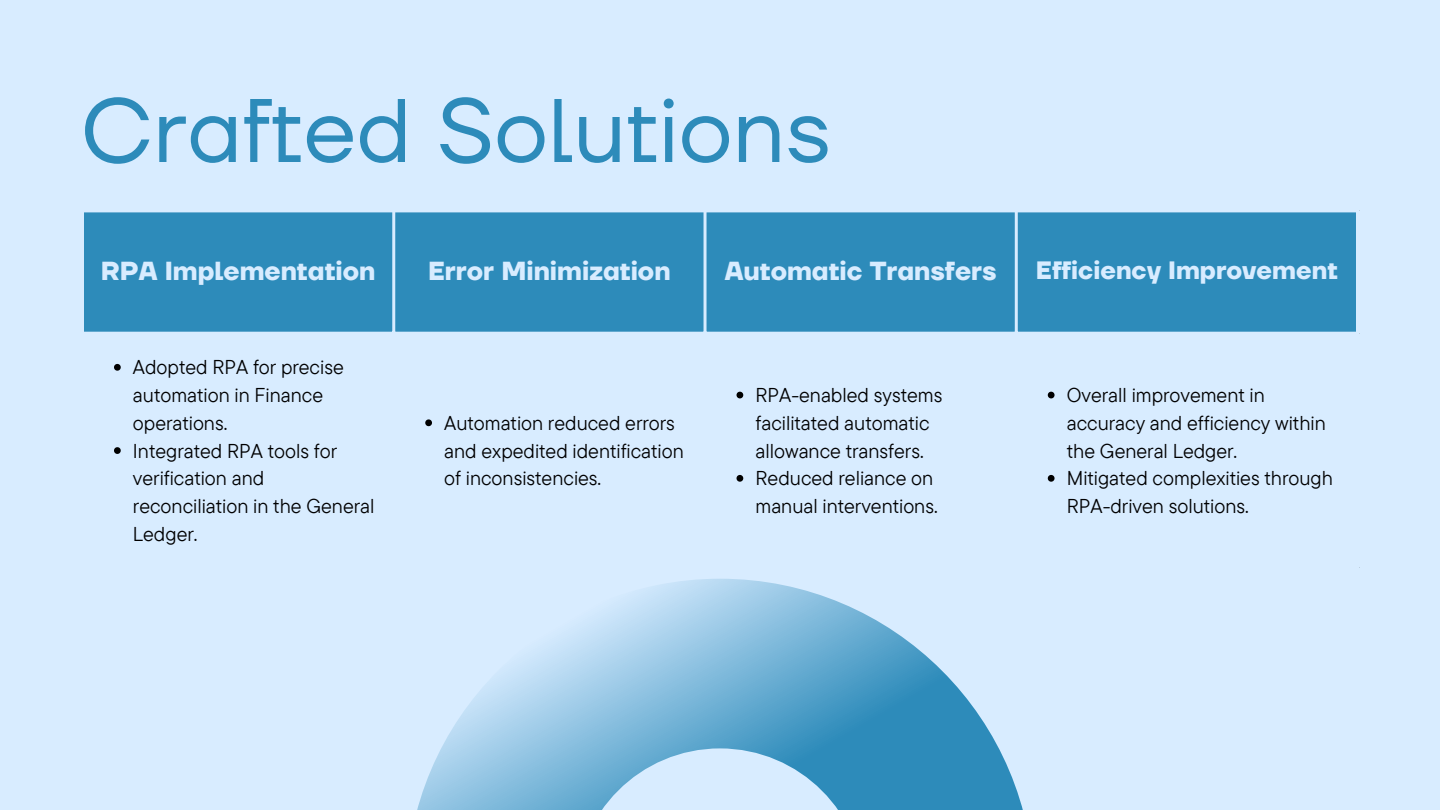
<style>
.page{position:relative;width:1440px;height:810px;background:#d8ecff}
.page>*{position:absolute;margin:0;border:0;box-sizing:border-box;transform-origin:0 0}
.t1{font:90px "TT Firs Neue";color:#2d8bba}
.t2{font:700 26px "TT Firs Neue";color:#d8ecff}
.t3{font:700 25px "TT Firs Neue";color:#d8ecff}
.t4{font:20px/27.8px "TT Commons Pro";color:#000}
</style>
<div class="page">
<svg style="left:417px;top:579px;width:606px;height:231px"></svg>
<div style="left:84px;top:212px;width:1272px;height:120px;background:#2d8bba"></div>
<svg style="left:114px;top:364px;width:7px;height:7px"></svg>
<svg style="left:114px;top:447px;width:7px;height:7px"></svg>
<svg style="left:425px;top:419px;width:7px;height:7px"></svg>
<svg style="left:737px;top:392px;width:6px;height:6px"></svg>
<svg style="left:737px;top:475px;width:6px;height:7px"></svg>
<svg style="left:1048px;top:392px;width:7px;height:6px"></svg>
<svg style="left:1048px;top:475px;width:7px;height:7px"></svg>
<hr style="left:392px;top:212px;width:3px;height:354px;background:#d8ecff">
<hr style="left:704px;top:212px;width:3px;height:354px;background:#d8ecff">
<hr style="left:1015px;top:212px;width:3px;height:354px;background:#d8ecff">
<p class="t1" style="left:81px;top:77px;width:752px">Crafted Solutions</p>
<p class="t2" style="left:101px;top:255px;width:276px">RPA Implementation</p>
<p class="t2" style="left:428px;top:255px;width:244px">Error Minimization</p>
<p class="t2" style="left:725px;top:255px;width:273px">Automatic Transfers</p>
<p class="t3" style="left:1036px;top:255px;width:303px">Efficiency Improvement</p>
<p class="t4" style="left:133px;top:353px;width:212px">Adopted RPA for precise automation in Finance operations.</p>
<p class="t4" style="left:133px;top:436px;width:243px">Integrated RPA tools for verification and reconciliation in the General<br>Ledger.</p>
<p class="t4" style="left:444px;top:409px;width:241px">Automation reduced errors and expedited identification of inconsistencies.</p>
<p class="t4" style="left:756px;top:381px;width:188px">RPA-enabled systems facilitated automatic allowance transfers.</p>
<p class="t4" style="left:756px;top:464px;width:184px">Reduced reliance on manual interventions.</p>
<p class="t4" style="left:1067px;top:381px;width:261px">Overall improvement in accuracy and efficiency within the General Ledger.</p>
<p class="t4" style="left:1067px;top:464px;width:268px">Mitigated complexities through<br>RPA-driven solutions.</p>
</div>
